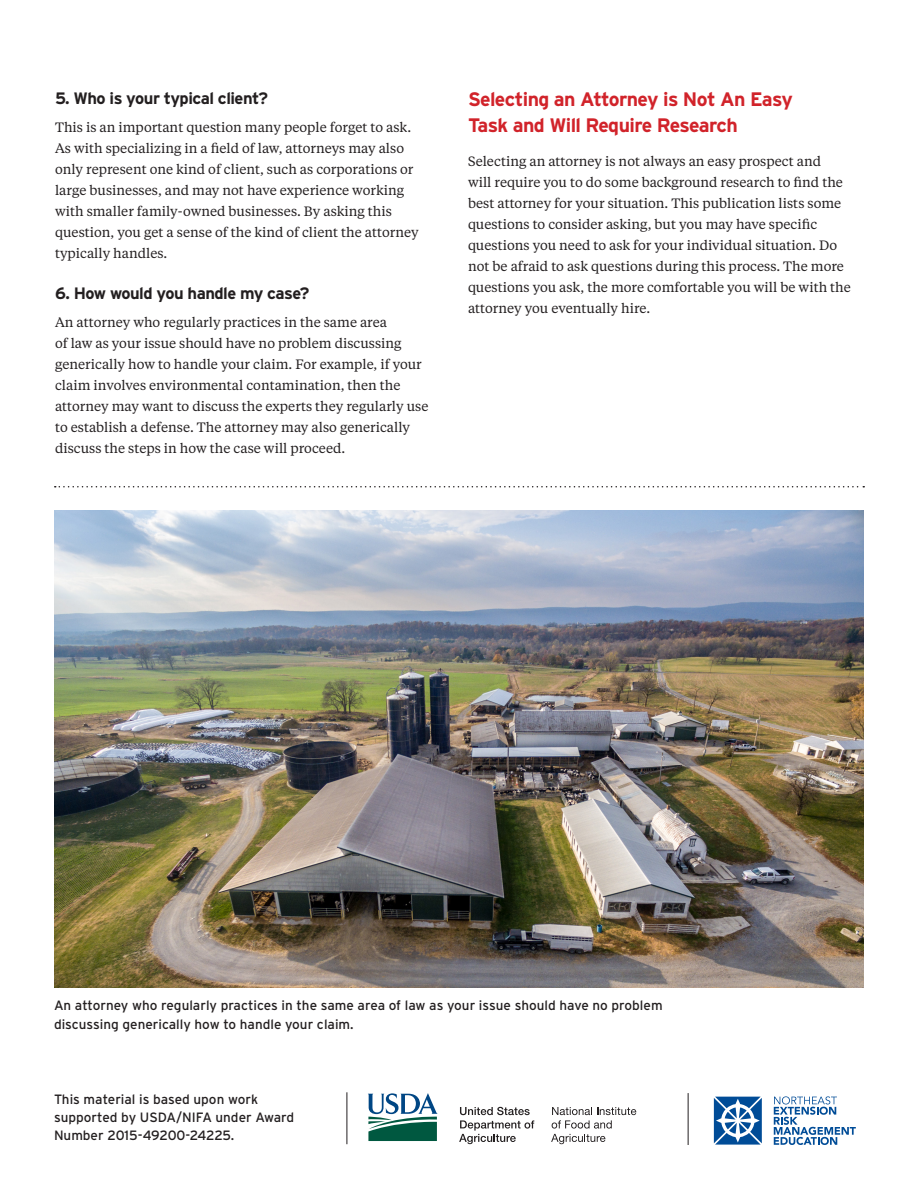
<style>
.page{position:relative;width:918px;height:1188px;background:#fff}
.page>*{position:absolute;margin:0;border:0;box-sizing:border-box;transform-origin:0 0}
.BodyCopy-Tiempos9pt{font:700 19.5px/25.5px "Interstate";letter-spacing:-.03em;color:#d1232a}
.BodyCopy-Tiempos9pt-2{font:700 16.5px "Interstate";letter-spacing:-.03em;color:#231f20}
.BodyCopy-Tiempos9pt-3{font:13.5px/21px "Tiempos Text";color:#231f20}
.t1{font:13.5px/18px "Interstate";color:#231f20}
</style>
<div class="page">
<svg style="left:55px;top:486px;width:809px;height:2px"></svg>
<img style="left:54px;top:511px;width:810px;height:476px">
<svg style="left:714px;top:1097px;width:48px;height:48px"></svg>
<svg style="left:774px;top:1096px;width:82px;height:49px"></svg>
<svg style="left:368px;top:1093px;width:70px;height:48px"></svg>
<svg style="left:459px;top:1107px;width:75px;height:37px"></svg>
<svg style="left:551px;top:1107px;width:85px;height:37px"></svg>
<hr style="left:688px;top:1093px;width:1px;height:52px;background:#231f20">
<hr style="left:347px;top:1092px;width:1px;height:52px;background:#231f20">
<p class="BodyCopy-Tiempos9pt-2" style="left:55px;top:89px;width:215px">5. Who is your typical client?</p>
<p class="BodyCopy-Tiempos9pt-3" style="left:55px;top:116px;width:365px">This is an important question many people forget to ask.<br>As with specializing in a field of law, attorneys may also only represent one kind of client, such as corporations or large businesses, and may not have experience working with smaller family-owned businesses. By asking this question, you get a sense of the kind of client the attorney typically handles.</p>
<p class="BodyCopy-Tiempos9pt-2" style="left:55px;top:284px;width:256px">6. How would you handle my case?</p>
<p class="BodyCopy-Tiempos9pt-3" style="left:55px;top:311px;width:375px">An attorney who regularly practices in the same area<br>of law as your issue should have no problem discussing generically how to handle your claim. For example, if your claim involves environmental contamination, then the attorney may want to discuss the experts they regularly use to establish a defense. The attorney may also generically discuss the steps in how the case will proceed.</p>
<p class="BodyCopy-Tiempos9pt" style="left:468px;top:87px;width:327px">Selecting an Attorney is Not An Easy<br>Task and Will Require Research</p>
<p class="BodyCopy-Tiempos9pt-3" style="left:468px;top:150px;width:384px">Selecting an attorney is not always an easy prospect and<br>will require you to do some background research to find the best attorney for your situation. This publication lists some questions to consider asking, but you may have specific questions you need to ask for your individual situation. Do not be afraid to ask questions during this process. The more questions you ask, the more comfortable you will be with the attorney you eventually hire.</p>
<p class="t1" style="left:54px;top:995px;width:610px;line-height:19.5px">An attorney who regularly practices in the same area of law as your issue should have no problem discussing generically how to handle your claim.</p>
<p class="t1" style="left:54px;top:1090px;width:242px">This material is based upon work supported by USDA/NIFA under Award<br>Number 2015-49200-24225.</p>
</div>
